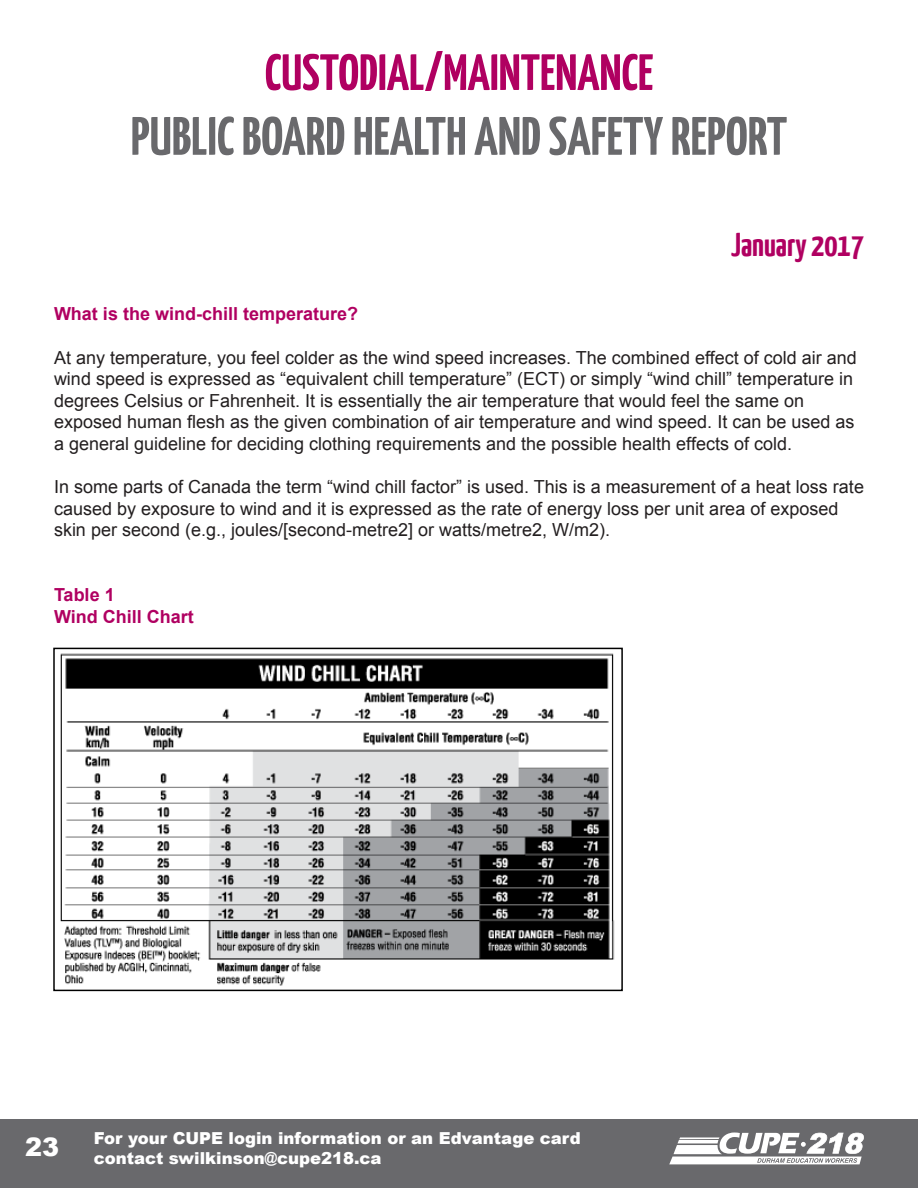
<style>
.page{position:relative;width:918px;height:1188px;background:#fff}
.page>*{position:absolute;margin:0;border:0;box-sizing:border-box;transform-origin:0 0}
.t1{font:700 54px "Yanone Kaffeesatz";color:#69696c}
.t2{font:700 51px "Yanone Kaffeesatz";color:#b00061}
.t3{font:700 33px "Yanone Kaffeesatz";color:#b00061}
.t4{font:900 25.5px "Arial";color:#fff}
.t5{font:18px/21.6px "Arial";color:#231f20}
.t6{font:700 18px "Arial";color:#b00061}
.t7{font:900 16.5px "Arial";color:#fff}
</style>
<div class="page">
<div style="left:1px;top:1120px;width:917px;height:68px;background:#69696c"></div>
<img style="left:60px;top:653px;width:555px;height:333px">
<div style="left:53px;top:648px;width:570px;height:343px;border:2px solid #000"></div>
<svg style="left:669px;top:1133px;width:195px;height:31px"></svg>
<p class="t2" style="left:265px;top:41px;width:390px">CUSTODIAL/MAINTENANCE</p>
<p class="t1" style="left:131px;top:103px;width:658px">PUBLIC BOARD HEALTH AND SAFETY REPORT</p>
<p class="t3" style="left:731px;top:224px;width:135px">January 2017</p>
<p class="t6" style="left:54px;top:301px;width:306px">What is the wind-chill temperature?</p>
<p class="t5" style="left:54px;top:346px;width:804px">At any temperature, you feel colder as the wind speed increases. The combined effect of cold air and wind speed is expressed as “equivalent chill temperature” (ECT) or simply “wind chill” temperature in degrees Celsius or Fahrenheit. It is essentially the air temperature that would feel the same on</p>
<p class="t5" style="left:54px;top:411px;width:802px">exposed human flesh as the given combination of air temperature and wind speed. It can be used as a general guideline for deciding clothing requirements and the possible health effects of cold.</p>
<p class="t5" style="left:54px;top:476px;width:812px">In some parts of Canada the term “wind chill factor” is used. This is a measurement of a heat loss rate caused by exposure to wind and it is expressed as the rate of energy loss per unit area of exposed skin per second (e.g., joules/[second-metre2] or watts/metre2, W/m2).</p>
<p class="t6" style="left:54px;top:582px;width:62px">Table 1</p>
<p class="t6" style="left:54px;top:604px;width:141px">Wind Chill Chart</p>
<p class="t4" style="left:25px;top:1129px;width:36px">23</p>
<p class="t7" style="left:94px;top:1126px;width:488px">For your CUPE login information or an Edvantage card</p>
<p class="t7" style="left:94px;top:1146px;width:289px">contact swilkinson@cupe218.ca</p>
</div>
